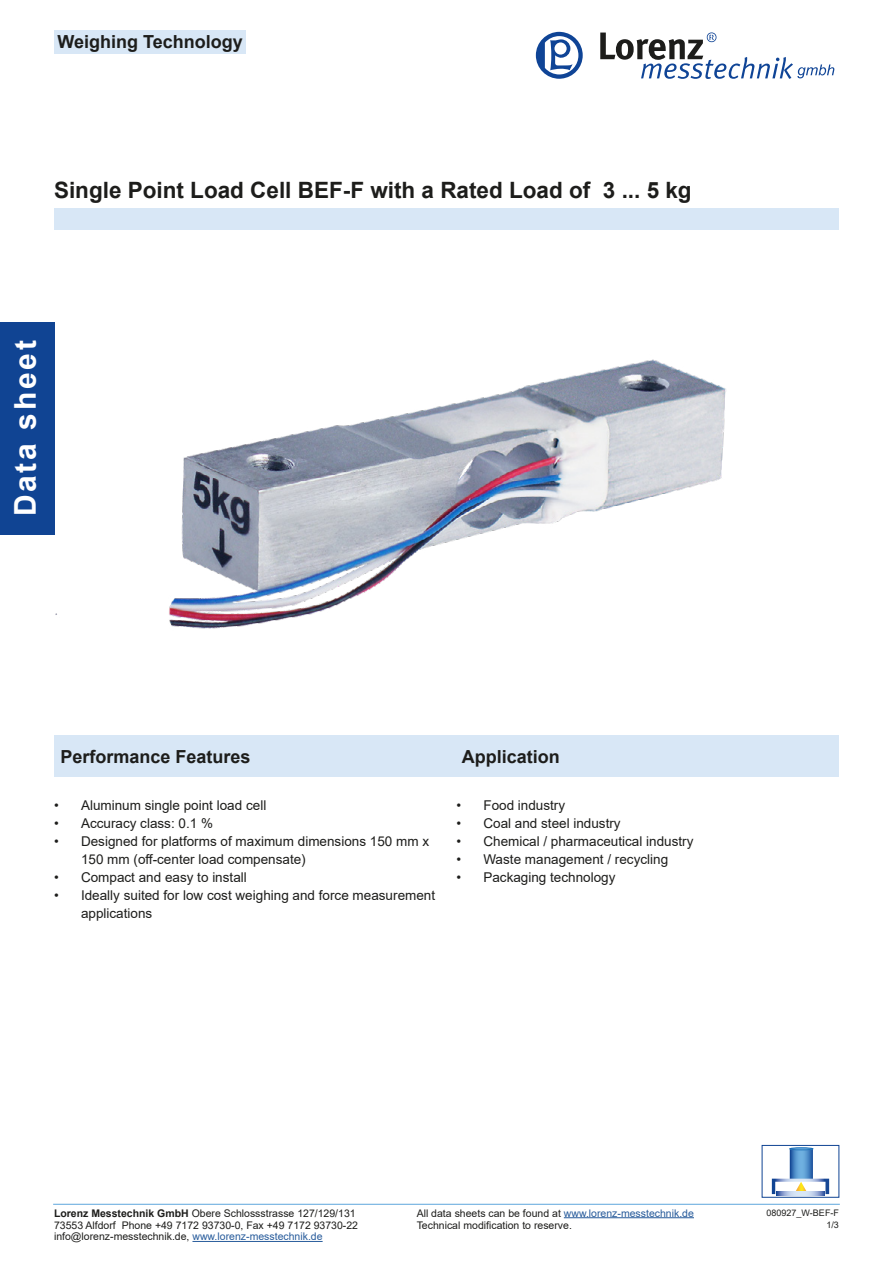
<style>
.page{position:relative;width:893px;height:1263px;background:#fff}
.page>*{position:absolute;margin:0;border:0;box-sizing:border-box;transform-origin:0 0}
.t1{font:700 30px "Arial";letter-spacing:.09em;color:#fff}
.t2{font:700 22.5px "Arial";color:#1d1d1b}
.t3{font:700 18px "Arial";color:#1d1d1b}
.t4{font:13.5px/18px "Arial";color:#1d1d1b}
.t5{font:10.5px/12.6px "Arial";color:#1d1d1b}
.t6{font:9px/12.6px "Arial";color:#1d1d1b;text-align:right}
.s1{font-weight:700}
.s2{color:#275b9b}
</style>
<div class="page">
<svg style="left:536px;top:32px;width:47px;height:47px"></svg>
<svg style="left:600px;top:32px;width:234px;height:47px"></svg>
<div style="left:0;top:322px;width:54px;height:213px;background:#104493"></div>
<hr style="left:53px;top:1204px;width:787px;height:1px;background:#6fb0e0">
<div style="left:54px;top:208px;width:785px;height:22px;background:#d8e7f6"></div>
<div style="left:54px;top:30px;width:192px;height:23px;background:#d8e7f6"></div>
<hr style="left:564px;top:1217px;width:130px;height:1px;background:#275b9b">
<hr style="left:192px;top:1241px;width:131px;height:1px;background:#275b9b">
<div style="left:54px;top:736px;width:785px;height:41px;background:#d8e7f6"></div>
<div style="left:762px;top:1145px;width:77px;height:52px;border:1px solid #104493"></div>
<svg style="left:776px;top:1194px;width:48px;height:1px"></svg>
<svg style="left:772px;top:1148px;width:57px;height:46px"></svg>
<img style="left:56px;top:359px;width:670px;height:270px">
<h3 class="t3" style="left:57px;top:29px;width:187px">Weighing Technology</h3>
<h2 class="t2" style="left:54px;top:175px;width:639px">Single Point Load Cell BEF-F with a Rated Load of 3 ... 5 kg</h2>
<h1 class="t1" style="left:4px;top:516px;width:178px;rotate:-90deg">Data sheet</h1>
<h3 class="t3" style="left:60px;top:744px;width:192px">Performance Features</h3>
<h3 class="t3" style="left:462px;top:744px;width:100px">Application</h3>
<p class="t4" style="left:54px;top:796px;width:214px">• Aluminum single point load cell</p>
<p class="t4" style="left:54px;top:814px;width:161px">• Accuracy class: 0.1 %</p>
<p class="t4" style="left:81px;top:832px;width:350px;text-indent:-27px">• Designed for platforms of maximum dimensions 150 mm x<br>150 mm (off-center load compensate)</p>
<p class="t4" style="left:54px;top:868px;width:194px">• Compact and easy to install</p>
<p class="t4" style="left:81px;top:886px;width:356px;text-indent:-27px">• Ideally suited for low cost weighing and force measurement applications</p>
<p class="t4" style="left:456px;top:796px;width:110px">• Food industry</p>
<p class="t4" style="left:456px;top:814px;width:166px">• Coal and steel industry</p>
<p class="t4" style="left:456px;top:832px;width:239px">• Chemical / pharmaceutical industry</p>
<p class="t4" style="left:456px;top:850px;width:213px">• Waste management / recycling</p>
<p class="t4" style="left:456px;top:868px;width:161px">• Packaging technology</p>
<p class="t5" style="left:54px;top:1206px;width:306px"><span class="s1">Lorenz Messtechnik GmbH</span> Obere Schlossstrasse 127/129/131<br>73553 Alfdorf Phone +49 7172 93730-0, Fax +49 7172 93730-22</p>
<p class="t5" style="left:54px;top:1230px;width:270px">info@lorenz-messtechnik.de, <span class="s2">www.lorenz-messtechnik.de</span></p>
<p class="t5" style="left:417px;top:1206px;width:279px">All data sheets can be found at <span class="s2">www.lorenz-messtechnik.de<br></span>Technical modification to reserve.</p>
<p class="t6" style="left:767px;top:1206px;width:74px">080927_W-BEF-F<br>1/3</p>
</div>
